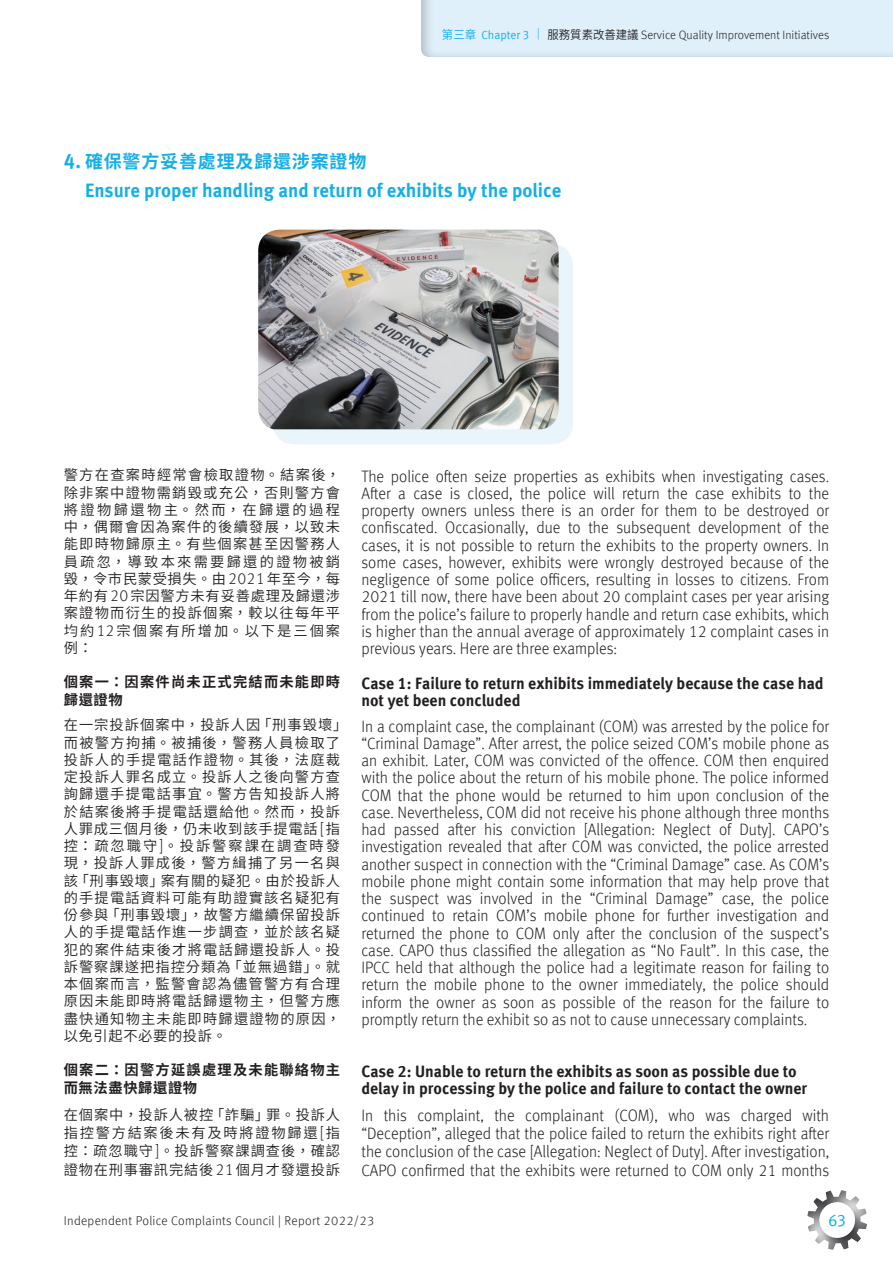
<style>
.page{position:relative;width:893px;height:1263px;background:#fff}
.page>*{position:absolute;margin:0;border:0;box-sizing:border-box;transform-origin:0 0}
._01_H1_E{font:700 19.5px "Meta Pro";color:#13afe6;scale:.95 1}
._001_H1_C{font:700 18px "Noto Sans CJ Ktc";letter-spacing:.045em;color:#13afe6}
._00_txt_E{font:300 16.5px/17.2px "Meta Pro";color:#231f20;text-align:justify;scale:.95 1}
._02_H2_E{font:700 16.5px/17.2px "Meta Pro";color:#231f20;scale:.95 1}
.t1{font:16.5px "Meta Pro";color:#13afe6}
._000_txt_C{font:600 14.25px/17.2px "Noto Sans CJ Ktc";letter-spacing:.085em;color:#231f20;text-align:justify}
._002_H2_C{font:700 14.25px/17.2px "Noto Sans CJ Ktc";letter-spacing:.085em;color:#231f20}
.t2{font:300 12.75px "Meta Pro";letter-spacing:.025em;color:#231f20}
.t3{font:300 12px "Meta Pro";color:#231f20}
.s1{font-family:"Noto Sans CJ Ktc";font-weight:600;color:#13afe6}
.s2{font-weight:400;color:#13afe6}
.s3{color:#13afe6}
.s4{font-family:"Noto Sans CJ Ktc";font-weight:600}
.s5{font-family:"Meta Pro";font-size:20.7px}
.s6{font-family:"Meta Pro";font-weight:300;font-size:16.35px}
</style>
<div class="page">
<div style="left:793px;top:1188px;width:87px;height:63px;background:#231f20;opacity:.5"></div>
<div style="left:273px;top:244px;width:300px;height:200px;background:#eaf5fb;border-radius:21px"></div>
<img style="left:258px;top:230px;width:301px;height:199px">
<svg style="left:421px;top:0;width:472px;height:57px;background:#ddeef8"></svg>
<p class="t3" style="left:442px;top:26px;width:389px"><span class="s1">第三章</span> <span class="s2">Chapter 3</span> <span class="s3">|</span> <span class="s4">服務質素改善建議</span> Service Quality Improvement Initiatives</p>
<p class="_001_H1_C" style="left:64px;top:151px;width:304px"><span class="s5">4.</span> 確保警方妥善處理及歸還涉案證物</p>
<p class="_01_H1_E" style="left:85px;top:175px;width:503px">Ensure proper handling and return of exhibits by the police</p>
<p class="_000_txt_C" style="left:64px;top:467px;width:278px">警方在查案時經常會檢取證物。結案後，除非案中證物需銷毀或充公，否則警方會將證物歸還物主。然而，在歸還的過程中，偶爾會因為案件的後續發展，以致未能即時物歸原主。有些個案甚至因警務人員疏忽，導致本來需要歸還的證物被銷毀，令市民蒙受損失。由<span class="s6">2021</span>年至今，每年約有<span class="s6">20</span>宗因警方未有妥善處理及歸還涉案證物而衍生的投訴個案，較以往每年平均約<span class="s6">12</span>宗個案有所增加。以下是三個案例：</p>
<p class="_002_H2_C" style="left:64px;top:674px;width:278px">個案一：因案件尚未正式完結而未能即時歸還證物</p>
<p class="_000_txt_C" style="left:64px;top:717px;width:285px;text-align:left">在一宗投訴個案中，投訴人因「刑事毀壞」而被警方拘捕。被捕後，警務人員檢取了投訴人的手提電話作證物。其後，法庭裁定投訴人罪名成立。投訴人之後向警方查詢歸還手提電話事宜。警方告知投訴人將於結案後將手提電話還給他。然而，投訴人罪成三個月後，仍未收到該手提電話<span class="s6">[</span>指控：疏忽職守<span class="s6">]</span>。投訴警察課在調查時發現，投訴人罪成後，警方緝捕了另一名與該「刑事毀壞」案有關的疑犯。由於投訴人的手提電話資料可能有助證實該名疑犯有份參與「刑事毀壞」，故警方繼續保留投訴人的手提電話作進一步調查，並於該名疑犯的案件結束後才將電話歸還投訴人。投訴警察課遂把指控分類為「並無過錯」。就本個案而言，監警會認為儘管警方有合理原因未能即時將電話歸還物主，但警方應盡快通知物主未能即時歸還證物的原因，以免引起不必要的投訴。</p>
<p class="_002_H2_C" style="left:64px;top:1062px;width:278px">個案二：因警方延誤處理及未能聯絡物主而無法盡快歸還證物</p>
<p class="_000_txt_C" style="left:64px;top:1105px;width:278px;line-height:18.3px">在個案中，投訴人被控「詐騙」罪。投訴人指控警方結案後未有及時將證物歸還<span class="s6">[</span>指控：疏忽職守<span class="s6">]</span>。投訴警察課調查後，確認證物在刑事審訊完結後<span class="s6">21</span>個月才發還投訴</p>
<p class="_00_txt_E" style="left:361px;top:466px;width:494px">The police often seize properties as exhibits when investigating cases.<br>After a case is closed, the police will return the case exhibits to the property owners unless there is an order for them to be destroyed or confiscated. Occasionally, due to the subsequent development of the cases, it is not possible to return the exhibits to the property owners. In some cases, however, exhibits were wrongly destroyed because of the negligence of some police officers, resulting in losses to citizens. From 2021 till now, there have been about 20 complaint cases per year arising from the police’s failure to properly handle and return case exhibits, which is higher than the annual average of approximately 12 complaint cases in previous years. Here are three examples:</p>
<p class="_02_H2_E" style="left:361px;top:673px;width:488px">Case 1: Failure to return exhibits immediately because the case had not yet been concluded</p>
<p class="_00_txt_E" style="left:361px;top:716px;width:494px">In a complaint case, the complainant (COM) was arrested by the police for “Criminal Damage”. After arrest, the police seized COM’s mobile phone as an exhibit. Later, COM was convicted of the offence. COM then enquired with the police about the return of his mobile phone. The police informed COM that the phone would be returned to him upon conclusion of the case. Nevertheless, COM did not receive his phone although three months had passed after his conviction [Allegation: Neglect of Duty]. CAPO’s investigation revealed that after COM was convicted, the police arrested another suspect in connection with the “Criminal Damage” case. As COM’s mobile phone might contain some information that may help prove that the suspect was involved in the “Criminal Damage” case, the police continued to retain COM’s mobile phone for further investigation and returned the phone to COM only after the conclusion of the suspect’s case. CAPO thus classified the allegation as “No Fault”. In this case, the IPCC held that although the police had a legitimate reason for failing to return the mobile phone to the owner immediately, the police should inform the owner as soon as possible of the reason for the failure to promptly return the exhibit so as not to cause unnecessary complaints.</p>
<p class="_02_H2_E" style="left:361px;top:1061px;width:471px">Case 2: Unable to return the exhibits as soon as possible due to delay in processing by the police and failure to contact the owner</p>
<p class="_00_txt_E" style="left:361px;top:1105px;width:494px;line-height:18.5px">In this complaint, the complainant (COM), who was charged with “Deception”, alleged that the police failed to return the exhibits right after the conclusion of the case [Allegation: Neglect of Duty]. After investigation, CAPO confirmed that the exhibits were returned to COM only 21 months</p>
<p class="t2" style="left:64px;top:1212px;width:312px">Independent Police Complaints Council | Report 2022/23</p>
<p class="t1" style="left:828px;top:1207px;width:19px">63</p>
</div>
